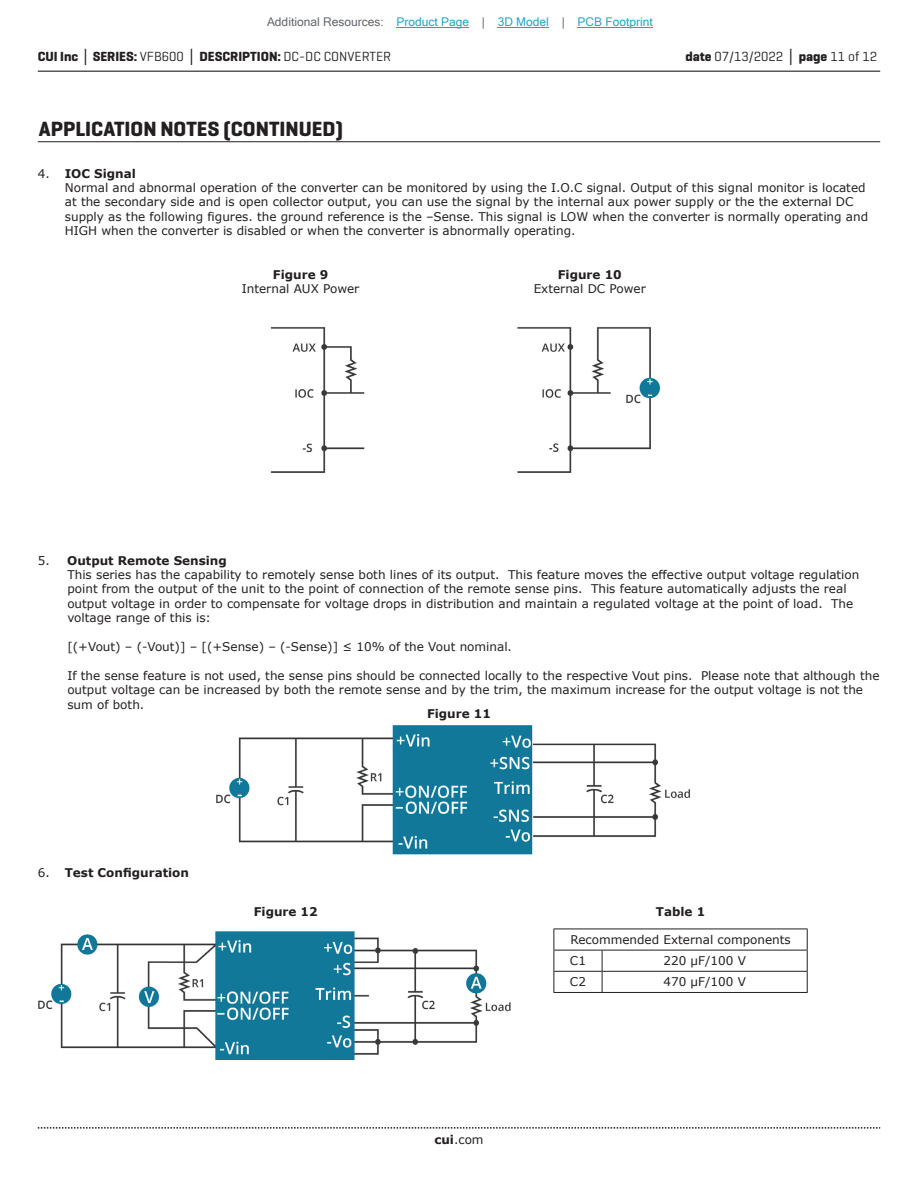
<style>
.page{position:relative;width:918px;height:1188px;background:#fff}
.page>*{position:absolute;margin:0;border:0;box-sizing:border-box;transform-origin:0 0}
.t1{font:700 21px "Geogrotesque";color:#231f20}
.t2{font:700 13.5px "Geogrotesque";color:#231f20}
.t3{font:13.5px "Geogrotesque";color:#231f20}
.t4{font:12px/14.4px "Verdana";color:#231f20}
.t5{font:700 12px "Verdana";color:#231f20}
.t6{font:12px "Microsoft Sans Serif";color:#23a4c6}
.s1{color:#63676b}
.s2{font-family:"Verdana"}
.s3{font-weight:400}
.s4{font-weight:700}
.s5{font-family:"Verdana";font-weight:700}
</style>
<div class="page">
<hr style="left:38px;top:71px;width:842px;height:1px;background:#231f20">
<svg style="left:38px;top:1127px;width:842px;height:2px"></svg>
<hr style="left:38px;top:141px;width:842px;height:1px;background:#231f20">
<hr style="left:554px;top:929px;width:48px;height:1px;background:#231f20">
<hr style="left:602px;top:929px;width:206px;height:1px;background:#231f20">
<hr style="left:554px;top:950px;width:48px;height:1px;background:#231f20">
<hr style="left:602px;top:950px;width:206px;height:1px;background:#231f20">
<hr style="left:554px;top:971px;width:48px;height:1px;background:#231f20">
<svg style="left:554px;top:929px;width:1px;height:63px"></svg>
<hr style="left:602px;top:971px;width:206px;height:1px;background:#231f20">
<svg style="left:602px;top:950px;width:1px;height:42px"></svg>
<svg style="left:807px;top:929px;width:1px;height:63px"></svg>
<hr style="left:554px;top:992px;width:48px;height:1px;background:#231f20">
<hr style="left:602px;top:992px;width:206px;height:1px;background:#231f20">
<img style="left:216px;top:726px;width:474px;height:129px">
<img style="left:271px;top:327px;width:389px;height:146px">
<img style="left:38px;top:931px;width:473px;height:129px">
<hr style="left:397px;top:27px;width:72px;height:1px;background:#23a4c6">
<hr style="left:498px;top:27px;width:51px;height:1px;background:#23a4c6">
<hr style="left:578px;top:27px;width:75px;height:1px;background:#23a4c6">
<p class="t6" style="left:267px;top:15px;width:387px"><span class="s1">Additional Resources:</span> Product Page <span class="s1">|</span> 3D Model <span class="s1">|</span> PCB Footprint</p>
<p class="t2" style="left:38px;top:48px;width:355px">CUI Inc <span class="s2">│</span> SERIES: <span class="s3">VFB600</span> <span class="s2">│</span> DESCRIPTION: <span class="s3">DC-DC CONVERTER</span></p>
<p class="t3" style="left:685px;top:48px;width:193px"><span class="s4">date</span> 07/13/2022 <span class="s5">│</span> <span class="s4">page</span> 11 of 12</p>
<h1 class="t1" style="left:39px;top:116px;width:306px">APPLICATION NOTES (CONTINUED)</h1>
<p class="t4" style="left:65px;top:166px;width:805px;text-indent:-27px">4. <span class="s4">IOC Signal<br></span>Normal and abnormal operation of the converter can be monitored by using the I.O.C signal. Output of this signal monitor is located at the secondary side and is open collector output, you can use the signal by the internal aux power supply or the the external DC supply as the following figures. the ground reference is the –Sense. This signal is LOW when the converter is normally operating and HIGH when the converter is disabled or when the converter is abnormally operating.</p>
<p class="t5" style="left:273px;top:266px;width:57px">Figure 9</p>
<p class="t4" style="left:242px;top:281px;width:119px">Internal AUX Power</p>
<p class="t5" style="left:558px;top:266px;width:65px">Figure 10</p>
<p class="t4" style="left:534px;top:281px;width:114px">External DC Power</p>
<p class="t4" style="left:67px;top:553px;width:794px;text-indent:-30px">5. <span class="s4">Output Remote Sensing<br></span>This series has the capability to remotely sense both lines of its output. This feature moves the effective output voltage regulation point from the output of the unit to the point of connection of the remote sense pins. This feature automatically adjusts the real output voltage in order to compensate for voltage drops in distribution and maintain a regulated voltage at the point of load. The voltage range of this is:</p>
<p class="t4" style="left:67px;top:639px;width:446px">[(+Vout) – (-Vout)] – [(+Sense) – (-Sense)] ≤ 10% of the Vout nominal.</p>
<p class="t4" style="left:67px;top:668px;width:814px">If the sense feature is not used, the sense pins should be connected locally to the respective Vout pins. Please note that although the output voltage can be increased by both the remote sense and by the trim, the maximum increase for the output voltage is not the sum of both.</p>
<p class="t5" style="left:427px;top:705px;width:65px">Figure 11</p>
<p class="t5" style="left:38px;top:865px;width:153px"><span class="s3">6.</span> Test Configuration</p>
<p class="t5" style="left:254px;top:903px;width:65px">Figure 12</p>
<p class="t5" style="left:656px;top:903px;width:51px">Table 1</p>
<p class="t4" style="left:570px;top:929px;width:222px;line-height:21.1px">Recommended External components<br>C1</p>
<p class="t4" style="left:663px;top:954px;width:84px">220 μF/100 V</p>
<p class="t4" style="left:434px;top:1132px;width:51px"><span class="s4">cui</span>.com</p>
<p class="t4" style="left:570px;top:975px;width:18px">C2</p>
<p class="t4" style="left:663px;top:975px;width:84px">470 μF/100 V</p>
</div>
